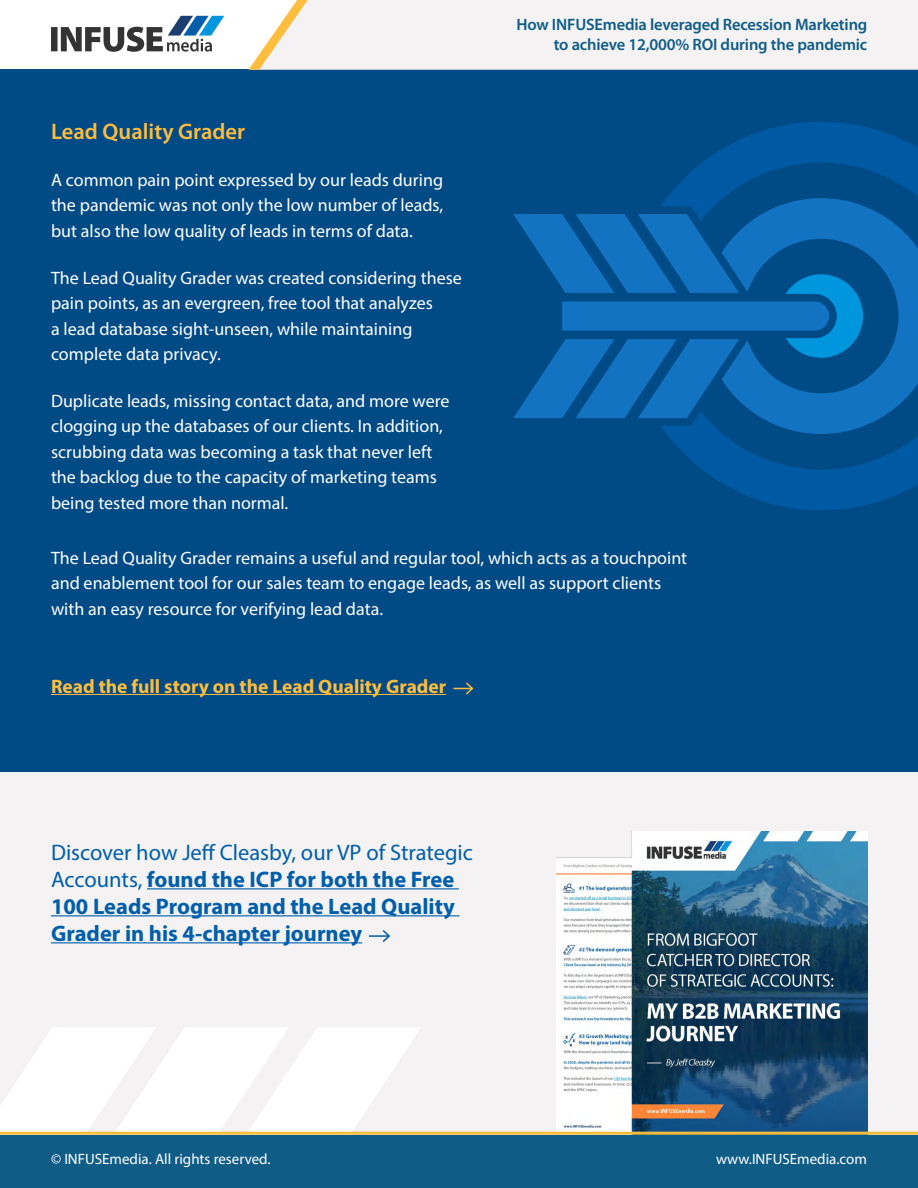
<style>
.page{position:relative;width:918px;height:1188px;background:#fff}
.page>*{position:absolute;margin:0;border:0;box-sizing:border-box;transform-origin:0 0}
.t1{font:700 22.5px/27px "Myriad Pro";color:#005eab}
.t2{font:600 22.5px "Myriad Pro";color:#ffbd3d}
.t3{font:700 19.5px "Myriad Pro";color:#ffbd3d}
.t4{font:18px/25.5px "Myriad Pro";color:#fff}
.t5{font:600 16.5px/19.8px "Myriad Pro";letter-spacing:-.01em;color:#0f5c87;text-align:right}
.t6{font:15px "Myriad Pro";color:#fff}
.s1{font-weight:400}
</style>
<div class="page">
<div style="left:0;top:70px;width:918px;height:702px;background:#004a86"></div>
<div style="left:0;top:772px;width:918px;height:363px;background:#f4f2f3"></div>
<hr style="left:147px;top:888px;width:312px;height:1px;background:#005eab">
<hr style="left:51px;top:915px;width:409px;height:1px;background:#005eab">
<hr style="left:51px;top:942px;width:311px;height:1px;background:#005eab">
<hr style="left:369px;top:935px;width:20px;height:2px;background:#005eab">
<svg style="left:381px;top:930px;width:9px;height:12px"></svg>
<hr style="left:51px;top:694px;width:395px;height:1px;background:#ffbd3d">
<svg style="left:453px;top:682px;width:21px;height:13px"></svg>
<svg style="left:513px;top:214px;width:148px;height:204px"></svg>
<svg style="left:661px;top:122px;width:257px;height:388px"></svg>
<img style="left:556px;top:831px;width:311px;height:301px">
<svg style="left:0;top:1027px;width:421px;height:105px"></svg>
<hr style="left:0;top:1132px;width:918px;height:3px;background:#ffbd3d">
<svg style="left:51px;top:16px;width:173px;height:36px"></svg>
<div style="left:309px;top:0;width:609px;height:70px;background:#f4f2f3"></div>
<svg style="left:249px;top:0;width:60px;height:70px"></svg>
<div style="left:0;top:1135px;width:918px;height:53px;background:#0f5c87"></div>
<p class="t2" style="left:51px;top:119px;width:196px">Lead Quality Grader</p>
<p class="t5" style="left:517px;top:15px;width:352px">How INFUSEmedia leveraged Recession Marketing to achieve 12,000% ROI during the pandemic</p>
<p class="t4" style="left:51px;top:167px;width:394px;text-align:justify">A common pain point expressed by our leads during the pandemic was not only the low number of leads, but also the low quality of leads in terms of data.</p>
<p class="t4" style="left:51px;top:265px;width:412px">The Lead Quality Grader was created considering these pain points, as an evergreen, free tool that analyzes<br>a lead database sight-unseen, while maintaining complete data privacy.</p>
<p class="t4" style="left:51px;top:388px;width:400px">Duplicate leads, missing contact data, and more were clogging up the databases of our clients. In addition, scrubbing data was becoming a task that never left the backlog due to the capacity of marketing teams being tested more than normal.</p>
<p class="t4" style="left:51px;top:545px;width:638px">The Lead Quality Grader remains a useful and regular tool, which acts as a touchpoint and enablement tool for our sales team to engage leads, as well as support clients with an easy resource for verifying lead data.</p>
<p class="t3" style="left:51px;top:673px;width:397px">Read the full story on the Lead Quality Grader</p>
<p class="t1" style="left:51px;top:838px;width:423px"><span class="s1">Discover how Jeff Cleasby, our VP of Strategic Accounts,</span> found the ICP for both the Free 100 Leads Program and the Lead Quality Grader in his 4-chapter journey</p>
<p class="t6" style="left:51px;top:1150px;width:221px">© INFUSEmedia. All rights reserved.</p>
<p class="t6" style="left:716px;top:1150px;width:152px">www.INFUSEmedia.com</p>
</div>
